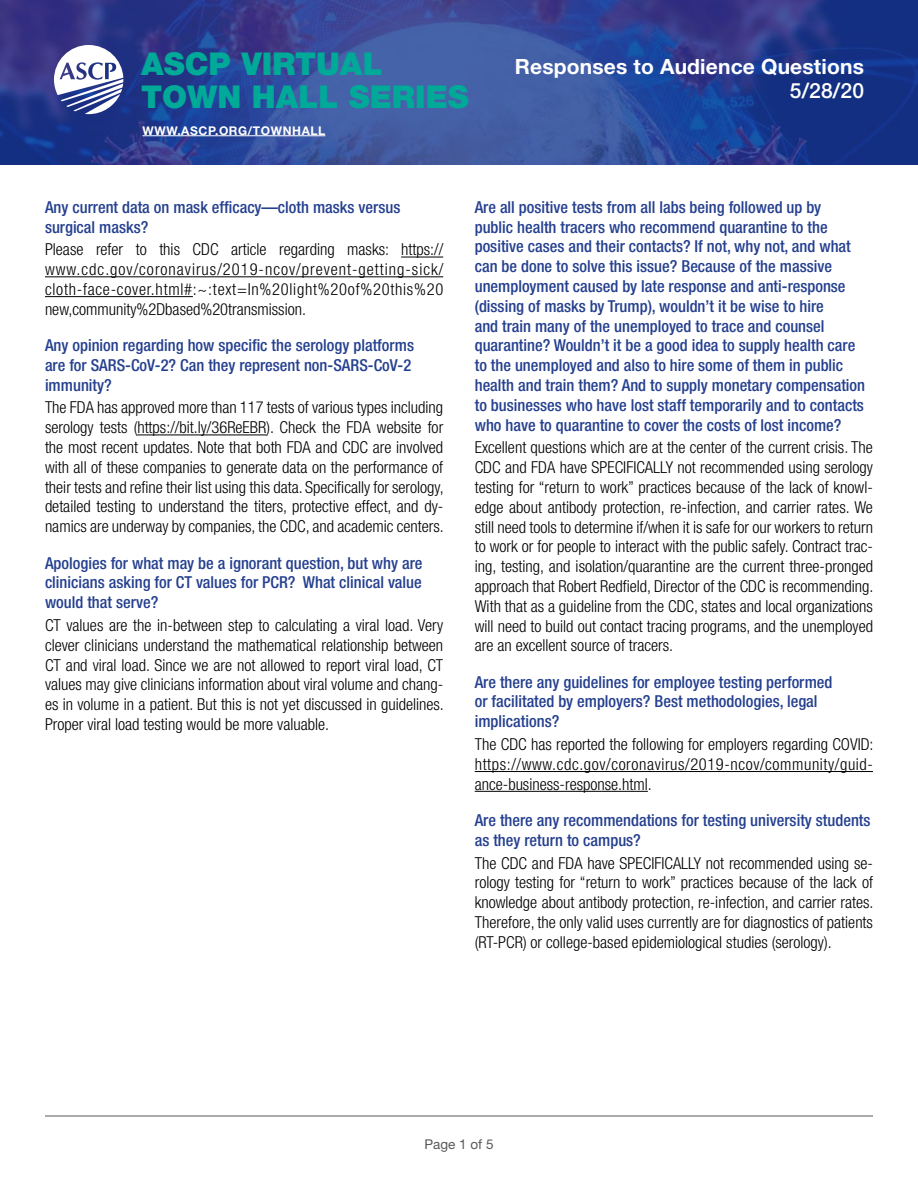
<style>
.page{position:relative;width:918px;height:1188px;background:#fff}
.page>*{position:absolute;margin:0;border:0;box-sizing:border-box;transform-origin:0 0}
.t1{font:900 31.5px/33px "Helvetica Neue LT Std";color:#00a998}
.t2{font:700 21px "Helvetica Neue LT Std";letter-spacing:.01em;color:#fff}
.t3{font:500 21px "Helvetica Neue LT Std";color:#fff}
.t4{font:300 condensed 16.5px/19.8px "Helvetica Neue LT Std";color:#000;text-align:justify}
.t5{font:500 condensed 16.5px/19.8px "Helvetica Neue LT Std";color:#25408f}
.t6{font:13.5px "Helvetica Neue LT Std";color:#58595b}
.t7{font:700 12px "Helvetica Neue LT Std";letter-spacing:.05em;color:#fff}
</style>
<div class="page">
<img style="left:0;top:0;width:918px;height:165px">
<svg style="left:54px;top:45px;width:69px;height:69px"></svg>
<hr style="left:142px;top:135px;width:183px;height:1px;background:#fff">
<hr style="left:45px;top:1116px;width:828px;height:1px;background:#58595b">
<hr style="left:401px;top:257px;width:42px;height:1px;background:#000">
<hr style="left:45px;top:276px;width:398px;height:1px;background:#000">
<hr style="left:45px;top:296px;width:148px;height:1px;background:#000">
<hr style="left:137px;top:435px;width:129px;height:1px;background:#000">
<hr style="left:475px;top:771px;width:398px;height:1px;background:#000">
<hr style="left:475px;top:791px;width:173px;height:1px;background:#000">
<h1 class="t1" style="left:141px;top:47px;width:329px">ASCP VIRTUAL<br>TOWN HALL SERIES</h1>
<p class="t2" style="left:515px;top:53px;width:351px">Responses to Audience Questions</p>
<p class="t3" style="left:790px;top:78px;width:76px">5/28/20</p>
<p class="t7" style="left:142px;top:123px;width:184px">WWW.ASCP.ORG/TOWNHALL</p>
<p class="t5" style="left:45px;top:197px;width:357px">Any current data on mask efficacy—cloth masks versus surgical masks?</p>
<p class="t4" style="left:45px;top:240px;width:400px">Please refer to this CDC article regarding masks: https:// www.cdc.gov/coronavirus/2019-ncov/prevent-getting-sick/ cloth-face-cover.html#:~:text=In%20light%20of%20this%20 new,community%2Dbased%20transmission.</p>
<p class="t5" style="left:45px;top:335px;width:371px">Any opinion regarding how specific the serology platforms are for SARS-CoV-2? Can they represent non-SARS-CoV-2 immunity?</p>
<p class="t4" style="left:45px;top:398px;width:400px">The FDA has approved more than 117 tests of various types including serology tests (https://bit.ly/36ReEBR). Check the FDA website for the most recent updates. Note that both FDA and CDC are involved with all of these companies to generate data on the performance of their tests and refine their list using this data. Specifically for serology, detailed testing to understand the titers, protective effect, and dy&shy;namics are underway by companies, the CDC, and academic centers.</p>
<p class="t5" style="left:45px;top:553px;width:379px;text-align:justify">Apologies for what may be a ignorant question, but why are clinicians asking for CT values for PCR? What clinical value would that serve?</p>
<p class="t4" style="left:45px;top:615px;width:400px">CT values are the in-between step to calculating a viral load. Very clever clinicians understand the mathematical relationship between CT and viral load. Since we are not allowed to report viral load, CT values may give clinicians information about viral volume and chang&shy;es in volume in a patient. But this is not yet discussed in guidelines.<br>Proper viral load testing would be more valuable.</p>
<p class="t5" style="left:475px;top:197px;width:392px">Are all positive tests from all labs being followed up by<br>public health tracers who recommend quarantine to the positive cases and their contacts? If not, why not, and what can be done to solve this issue? Because of the massive unemployment caused by late response and anti-response (dissing of masks by Trump), wouldn’t it be wise to hire<br>and train many of the unemployed to trace and counsel quarantine? Wouldn’t it be a good idea to supply health care to the unemployed and also to hire some of them in public health and train them? And to supply monetary compensation to businesses who have lost staff temporarily and to contacts who have to quarantine to cover the costs of lost income?</p>
<p class="t4" style="left:475px;top:438px;width:400px">Excellent questions which are at the center of the current crisis. The CDC and FDA have SPECIFICALLY not recommended using serology testing for “return to work” practices because of the lack of knowl&shy;edge about antibody protection, re-infection, and carrier rates. We still need tools to determine if/when it is safe for our workers to return to work or for people to interact with the public safely. Contract trac&shy;ing, testing, and isolation/quarantine are the current three-pronged approach that Robert Redfield, Director of the CDC is recommending.<br>With that as a guideline from the CDC, states and local organizations will need to build out contact tracing programs, and the unemployed are an excellent source of tracers.</p>
<p class="t5" style="left:475px;top:672px;width:359px">Are there any guidelines for employee testing performed or facilitated by employers? Best methodologies, legal implications?</p>
<p class="t4" style="left:475px;top:734px;width:400px">The CDC has reported the following for employers regarding COVID: https://www.cdc.gov/coronavirus/2019-ncov/community/guid&shy;ance-business-response.html.</p>
<p class="t5" style="left:475px;top:810px;width:397px">Are there any recommendations for testing university students as they return to campus?</p>
<p class="t4" style="left:475px;top:853px;width:400px">The CDC and FDA have SPECIFICALLY not recommended using se&shy;rology testing for “return to work” practices because of the lack of knowledge about antibody protection, re-infection, and carrier rates.<br>Therefore, the only valid uses currently are for diagnostics of patients (RT-PCR) or college-based epidemiological studies (serology).</p>
<p class="t6" style="left:424px;top:1136px;width:71px">Page 1 of 5</p>
</div>
